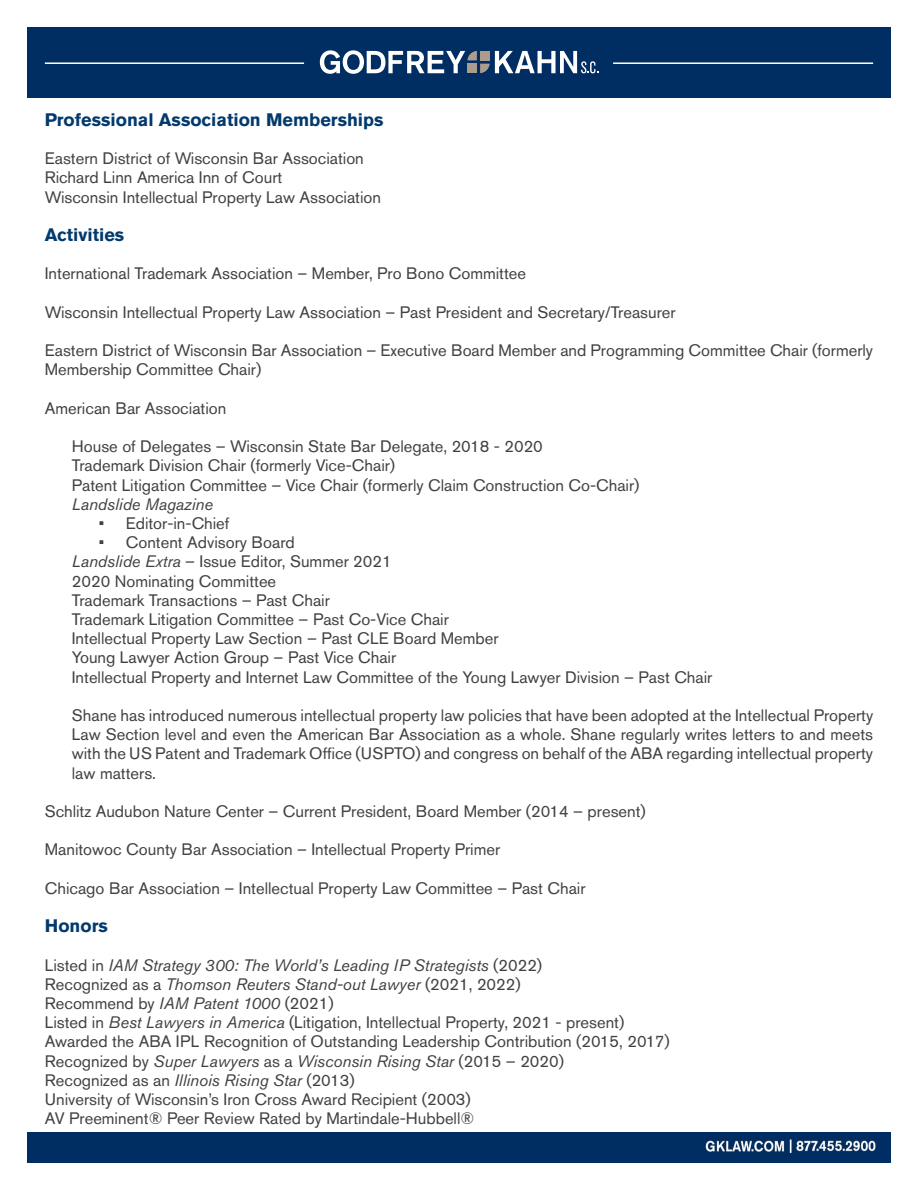
<style>
.page{position:relative;width:918px;height:1188px;background:#fff}
.page>*{position:absolute;margin:0;border:0;box-sizing:border-box;transform-origin:0 0}
.t1{font:700 18px "Akzidenz Grotesk Std";color:#033a6d}
.t2{font:16.5px/19.2px "Akzidenz Grotesk Std";color:#414042}
.t3{font:italic 16.5px "Akzidenz Grotesk Std";color:#414042}
.s1{font-style:italic}
</style>
<div class="page">
<div style="left:27px;top:27px;width:864px;height:70px;background:#002d62"></div>
<svg style="left:320px;top:50px;width:278px;height:24px"></svg>
<hr style="left:45px;top:62px;width:259px;height:2px;background:#fff">
<hr style="left:613px;top:62px;width:260px;height:2px;background:#fff">
<div style="left:27px;top:1133px;width:864px;height:29px;background:#002e62"></div>
<p class="t1" style="left:45px;top:109px;width:340px">Professional Association Memberships</p>
<p class="t2" style="left:45px;top:149px;width:338px">Eastern District of Wisconsin Bar Association<br>Richard Linn America Inn of Court<br>Wisconsin Intellectual Property Law Association</p>
<p class="t1" style="left:45px;top:224px;width:81px">Activities</p>
<p class="t2" style="left:45px;top:264px;width:483px">International Trademark Association – Member, Pro Bono Committee</p>
<p class="t2" style="left:45px;top:302px;width:632px">Wisconsin Intellectual Property Law Association – Past President and Secretary/Treasurer</p>
<p class="t2" style="left:45px;top:341px;width:830px">Eastern District of Wisconsin Bar Association – Executive Board Member and Programming Committee Chair (formerly<br>Membership Committee Chair)</p>
<p class="t2" style="left:45px;top:398px;width:183px">American Bar Association</p>
<p class="t2" style="left:72px;top:437px;width:569px">House of Delegates – Wisconsin State Bar Delegate, 2018 - 2020<br>Trademark Division Chair (formerly Vice-Chair)<br>Patent Litigation Committee – Vice Chair (formerly Claim Construction Co-Chair)</p>
<p class="t3" style="left:72px;top:494px;width:143px">Landslide Magazine</p>
<p class="t2" style="left:99px;top:513px;width:132px">• Editor-in-Chief</p>
<p class="t2" style="left:72px;top:533px;width:642px;text-indent:27px">• Content Advisory Board<br><span class="s1">Landslide Extra</span> – Issue Editor, Summer 2021<br>2020 Nominating Committee<br>Trademark Transactions – Past Chair<br>Trademark Litigation Committee – Past Co-Vice Chair<br>Intellectual Property Law Section – Past CLE Board Member<br>Young Lawyer Action Group – Past Vice Chair<br>Intellectual Property and Internet Law Committee of the Young Lawyer Division – Past Chair</p>
<p class="t2" style="left:72px;top:705px;width:803px;text-align:justify">Shane has introduced numerous intellectual property law policies that have been adopted at the Intellectual Property Law Section level and even the American Bar Association as a whole. Shane regularly writes letters to and meets with the US Patent and Trademark Office (USPTO) and congress on behalf of the ABA regarding intellectual property law matters.</p>
<p class="t2" style="left:45px;top:802px;width:603px">Schlitz Audubon Nature Center – Current President, Board Member (2014 – present)</p>
<p class="t2" style="left:45px;top:840px;width:457px">Manitowoc County Bar Association – Intellectual Property Primer</p>
<p class="t2" style="left:45px;top:878px;width:542px">Chicago Bar Association – Intellectual Property Law Committee – Past Chair</p>
<p class="t1" style="left:45px;top:915px;width:65px">Honors</p>
<p class="t2" style="left:45px;top:955px;width:626px">Listed in <span class="s1">IAM Strategy 300: The World’s Leading IP Strategists</span> (2022)<br>Recognized as a <span class="s1">Thomson Reuters Stand-out Lawyer</span> (2021, 2022)<br>Recommend by <span class="s1">IAM Patent 1000</span> (2021)<br>Listed in <span class="s1">Best Lawyers in America</span> (Litigation, Intellectual Property, 2021 - present)<br>Awarded the ABA IPL Recognition of Outstanding Leadership Contribution (2015, 2017)<br>Recognized by <span class="s1">Super Lawyers</span> as a <span class="s1">Wisconsin Rising Star</span> (2015 – 2020)<br>Recognized as an <span class="s1">Illinois Rising Star</span> (2013)<br>University of Wisconsin’s Iron Cross Award Recipient (2003)<br>AV Preeminent® Peer Review Rated by Martindale-Hubbell®</p>
</div>
